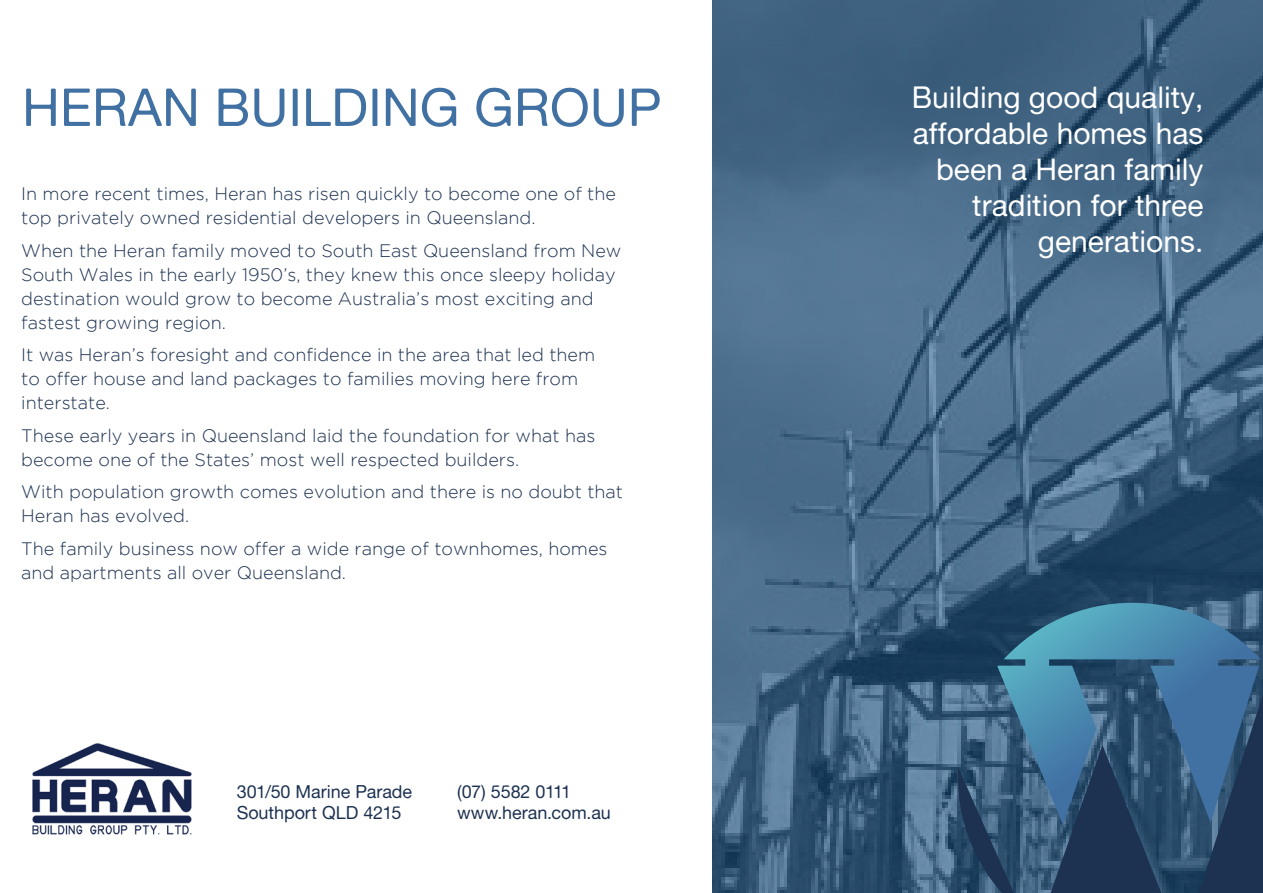
<style>
.page{position:relative;width:1263px;height:893px;background:#fff}
.page>*{position:absolute;margin:0;border:0;box-sizing:border-box;transform-origin:0 0}
.t1{font:52.5px "Alte Haas Grotesk";color:#4171a3}
.t2{font:30px/36px "Alte Haas Grotesk";color:#fff;text-align:right}
.t3{font:300 18px/24px "Gotham";color:#1d3251}
.t4{font:18px/21.6px "Alte Haas Grotesk";letter-spacing:-.005em;color:#1d3251}
</style>
<div class="page">
<svg style="left:712px;top:0;width:551px;height:893px;background:#436684"></svg>
<img style="left:32px;top:743px;width:160px;height:92px">
<svg style="left:997px;top:603px;width:264px;height:68px;background:#417a9a"></svg>
<svg style="left:958px;top:671px;width:305px;height:222px;background:#335779"></svg>
<h1 class="t1" style="left:22px;top:76px;width:641px">HERAN BUILDING GROUP</h1>
<h2 class="t2" style="left:912px;top:79px;width:293px">Building good quality, affordable homes has been a Heran family tradition for three generations.</h2>
<p class="t3" style="left:21px;top:182px;width:596px">In more recent times, Heran has risen quickly to become one of the top privately owned residential developers in Queensland.</p>
<p class="t3" style="left:21px;top:238px;width:602px">When the Heran family moved to South East Queensland from New South Wales in the early 1950’s, they knew this once sleepy holiday destination would grow to become Australia’s most exciting and fastest growing region.</p>
<p class="t3" style="left:21px;top:343px;width:575px">It was Heran’s foresight and confidence in the area that led them to offer house and land packages to families moving here from interstate.</p>
<p class="t3" style="left:21px;top:423px;width:576px">These early years in Queensland laid the foundation for what has become one of the States’ most well respected builders.</p>
<p class="t3" style="left:21px;top:480px;width:603px">With population growth comes evolution and there is no doubt that<br>Heran has evolved.</p>
<p class="t3" style="left:21px;top:536px;width:588px">The family business now offer a wide range of townhomes, homes and apartments all over Queensland.</p>
<p class="t4" style="left:237px;top:780px;width:177px">301/50 Marine Parade<br>Southport QLD 4215</p>
<p class="t4" style="left:457px;top:780px;width:155px">(07) 5582 0111 www.heran.com.au</p>
</div>
